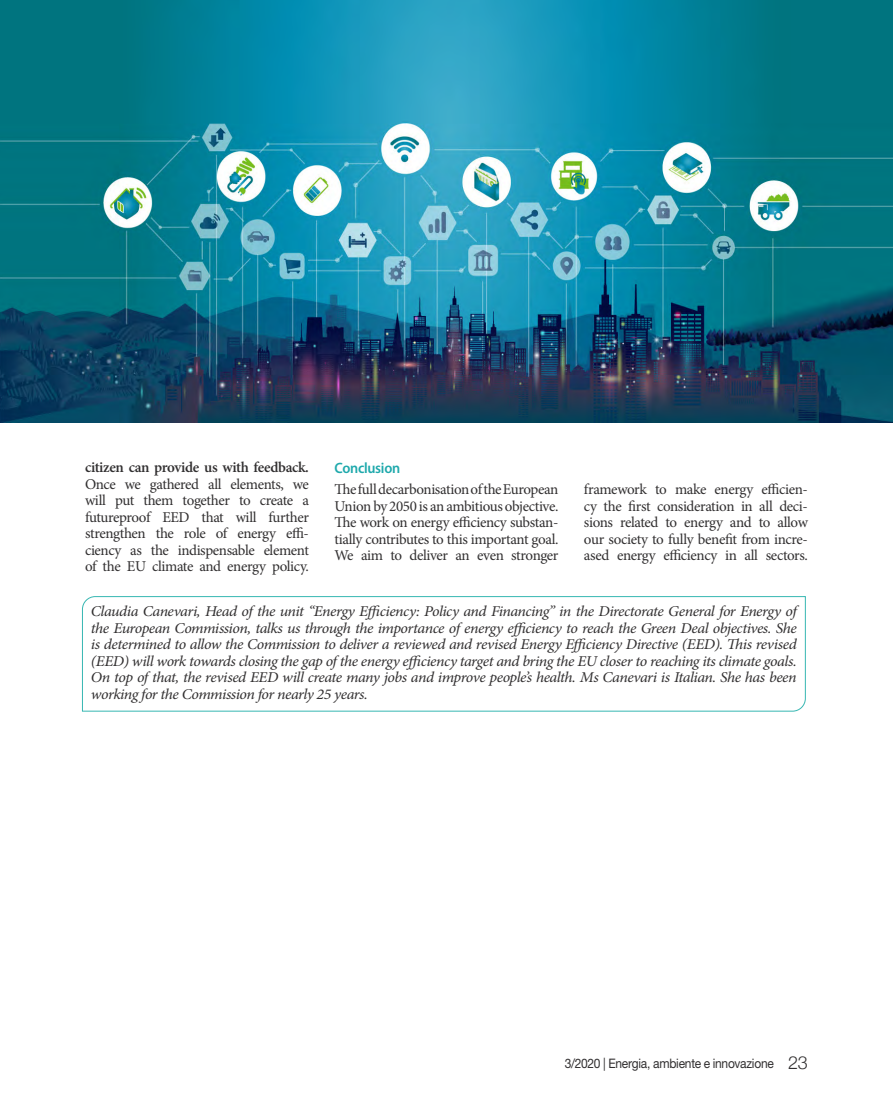
<style>
.page{position:relative;width:893px;height:1106px;background:#fff}
.page>*{position:absolute;margin:0;border:0;box-sizing:border-box;transform-origin:0 0}
.t1{font:italic 15px/16.5px "Minion Pro";letter-spacing:-.03em;color:#312f30;scale:1.06 1}
.t2{font:15px/16.5px "Minion Pro";letter-spacing:-.025em;color:#312f30;text-align:justify}
.t3{font:600 15px "Minion Pro";letter-spacing:-.025em;color:#312f30}
.t4{font:600 15px "Myriad Pro";letter-spacing:-.02em;color:#1fa9ac;scale:.95 1}
.t5{font:13.05px "Helvetica Neue LT Std";letter-spacing:-.02em;color:#312f30;scale:.92 1}
.s1{font-family:"Helvetica Neue";font-weight:300;font-size:18px}
</style>
<div class="page">
<svg style="left:82px;top:596px;width:724px;height:116px"></svg>
<img style="left:0;top:0;width:893px;height:422px">
<p class="t3" style="left:85px;top:457px;width:225px">citizen can provide us with feedback.</p>
<p class="t2" style="left:85px;top:476px;width:225px">Once we gathered all elements, we will put them together to create a futureproof EED that will further strengthen the role of energy ef&shy;ciency as the indispensable element of the EU climate and energy policy.</p>
<p class="t4" style="left:334px;top:458px;width:71px">Conclusion</p>
<p class="t2" style="left:334px;top:481px;width:225px">Te full decarbonisation of the European Union by 2050 is an ambitious objective.<br>Te work on energy efciency substan&shy;tially contributes to this important goal.<br>We aim to deliver an even stronger</p>
<p class="t2" style="left:584px;top:481px;width:225px">framework to make energy efcien&shy;cy the frst consideration in all deci&shy;sions related to energy and to allow our society to fully beneft from incre&shy;ased energy efciency in all sectors.</p>
<p class="t1" style="left:91px;top:603px;width:671px">Claudia Canevari, Head ofthe unit “Energy Efciency: Policy and Financing” in the Directorate General for Energy of the European Commission, talks us through the importance ofenergy ef ciency to reach the Green Deal objectives. She is determined to allow the Commission to deliver a reviewed and revised Energy Ef ciency Directive (EED). Tis revised (EED) will work towards closing the gap ofthe energy ef ciency target and bring the EU closer to reaching its climate goals.<br>On top ofthat, the revised EED will create many jobs and improve people’s health. Ms Canevari is Italian. She has been working for the Commission for nearly 25 years.</p>
<p class="t5" style="left:565px;top:1056px;width:266px">3/2020 | Energia, ambiente e innovazione <span class="s1">23</span></p>
</div>
